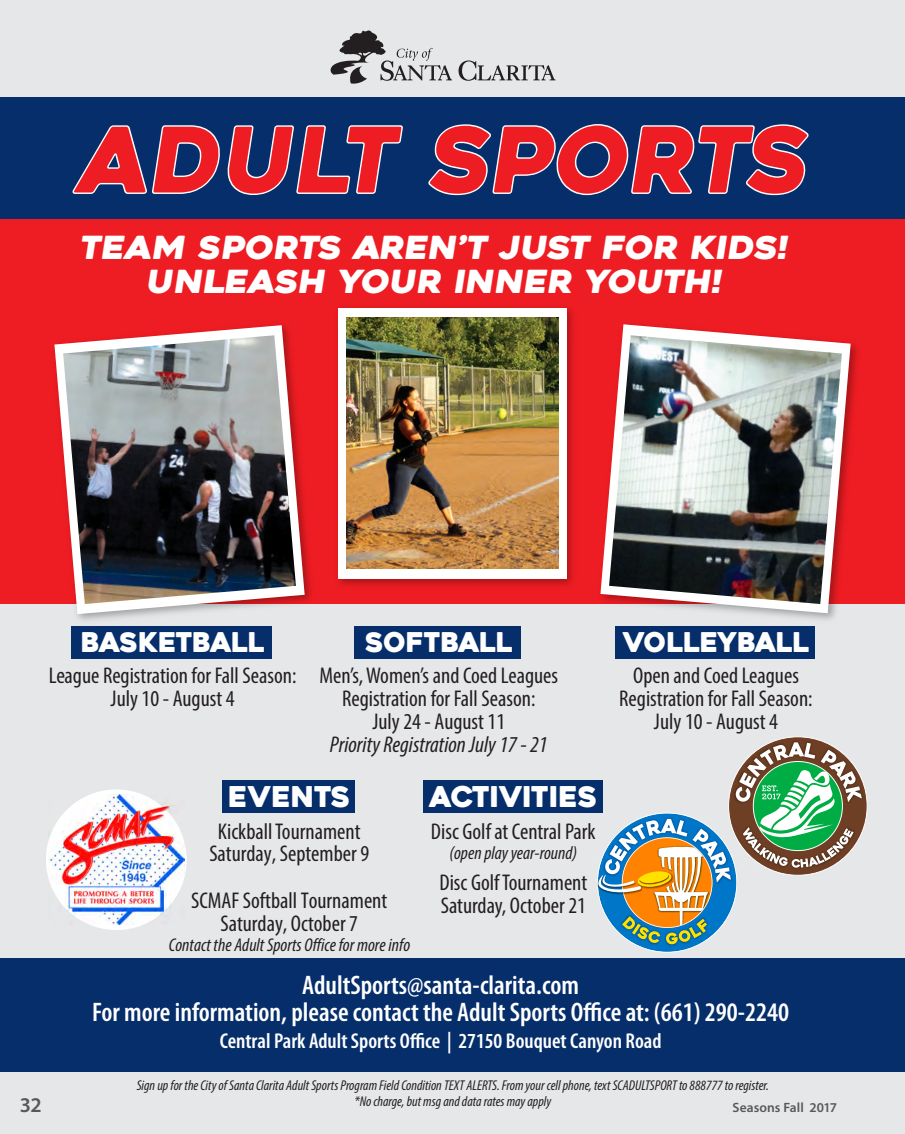
<style>
.page{position:relative;width:905px;height:1134px;background:#fff}
.page>*{position:absolute;margin:0;border:0;box-sizing:border-box;transform-origin:0 0}
.t1{font:italic 91.8px "Heavitas";color:#ee1d23}
.t2{font:italic 31.8px/35px "Heavitas";color:#fff;text-align:center;scale:1.09 1}
.t3{font:28.5px "Heavitas";color:#fff}
.t4{font:27.15px "Heavitas";color:#fff}
.t5{font:27.15px "Heavitas";letter-spacing:-.025em;color:#fff}
.t6{font:600 condensed 26.85px/26.8px "Myriad Pro";color:#fff;text-align:center}
.t7{font:condensed 22.8px/22.8px "Myriad Pro";color:#231f20;text-align:center}
.t8{font:600 condensed 21.6px "Myriad Pro";color:#fff}
.t9{font:600 21px "Myriad Pro";color:#57585a}
.t10{font:italic condensed 18.6px "Myriad Pro";color:#231f20}
.t11{font:italic condensed 14.25px/15.8px "Myriad Pro";color:#231f20;text-align:center}
.t12{font:600 13.5px "Myriad Pro";letter-spacing:.005em;color:#57585a}
.s1{font-style:italic}
</style>
<div class="page">
<div style="left:0;top:0;width:904px;height:1134px;background:#e6e7e9"></div>
<div style="left:0;top:958px;width:904px;height:114px;background:#052e6b"></div>
<div style="left:0;top:97px;width:904px;height:122px;background:#052e6b"></div>
<svg style="left:82px;top:125px;width:321px;height:50px"></svg>
<svg style="left:434px;top:124px;width:375px;height:51px"></svg>
<div style="left:0;top:263px;width:62px;height:341px;background:#ee1d23"></div>
<svg style="left:54px;top:325px;width:8px;height:279px;fill:#ee1d23"></svg>
<img style="left:62px;top:175px;width:842px;height:755px">
<svg style="left:738px;top:324px;width:112px;height:289px;fill:#ee1d23"></svg>
<img style="left:738px;top:335px;width:103px;height:269px">
<img style="left:211px;top:218px;width:527px;height:401px">
<div style="left:338px;top:308px;width:228px;height:270px;background:#fff"></div>
<img style="left:346px;top:317px;width:212px;height:252px">
<img style="left:596px;top:870px;width:1px;height:25px">
<svg style="left:597px;top:736px;width:270px;height:217px"></svg>
<svg style="left:330px;top:30px;width:122px;height:54px"></svg>
<svg style="left:458px;top:60px;width:97px;height:21px"></svg>
<div style="left:46px;top:789px;width:141px;height:141px;background:#fff;border-radius:50%"></div>
<img style="left:48px;top:795px;width:136px;height:130px">
<p class="t1" style="left:75px;top:104px;width:749px">ADULT SPORTS</p>
<p class="t2" style="left:78px;top:230px;width:657px">TEAM SPORTS AREN’T JUST FOR KIDS!<br>UNLEASH YOUR INNER YOUTH!</p>
<p class="t5" style="left:81px;top:626px;width:185px">BASKETBALL</p>
<p class="t7" style="left:49px;top:664px;width:249px">League Registration for Fall Season:<br>July 10 - August 4</p>
<p class="t4" style="left:365px;top:626px;width:149px">SOFTBALL</p>
<p class="t7" style="left:319px;top:664px;width:240px">Men’s, Women’s and Coed Leagues<br>Registration for Fall Season:<br>July 24 - August 11<br><span class="s1">Priority Registration July 17 - 21</span></p>
<p class="t3" style="left:228px;top:779px;width:123px">EVENTS</p>
<p class="t7" style="left:209px;top:819px;width:161px">Kickball Tournament<br>Saturday, September 9</p>
<p class="t7" style="left:191px;top:889px;width:198px">SCMAF Softball Tournament<br>Saturday, October 7</p>
<p class="t10" style="left:169px;top:933px;width:243px">Contact the Adult Sports Office for more info</p>
<p class="t3" style="left:429px;top:779px;width:169px">ACTIVITIES</p>
<p class="t7" style="left:431px;top:819px;width:166px">Disc Golf at Central Park</p>
<p class="t10" style="left:449px;top:841px;width:129px">(open play year-round)</p>
<p class="t7" style="left:439px;top:871px;width:149px;text-align:left">Disc Golf Tournament<br>Saturday, October 21</p>
<p class="t4" style="left:623px;top:626px;width:188px">VOLLEYBALL</p>
<p class="t7" style="left:619px;top:664px;width:195px">Open and Coed Leagues<br>Registration for Fall Season:<br>July 10 - August 4</p>
<p class="t6" style="left:92px;top:972px;width:698px">AdultSports@santa-clarita.com<br>For more information, please contact the Adult Sports Office at: (661) 290-2240</p>
<p class="t8" style="left:220px;top:1029px;width:443px">Central Park Adult Sports Office | 27150 Bouquet Canyon Road</p>
<p class="t11" style="left:137px;top:1078px;width:633px">Sign up for the City of Santa Clarita Adult Sports Program Field Condition TEXT ALERTS. From your cell phone, text SCADULTSPORT to 888777 to register. *No charge, but msg and data rates may apply</p>
<p class="t9" style="left:20px;top:1092px;width:23px">32</p>
<p class="t12" style="left:732px;top:1099px;width:106px">Seasons Fall 2017</p>
</div>
